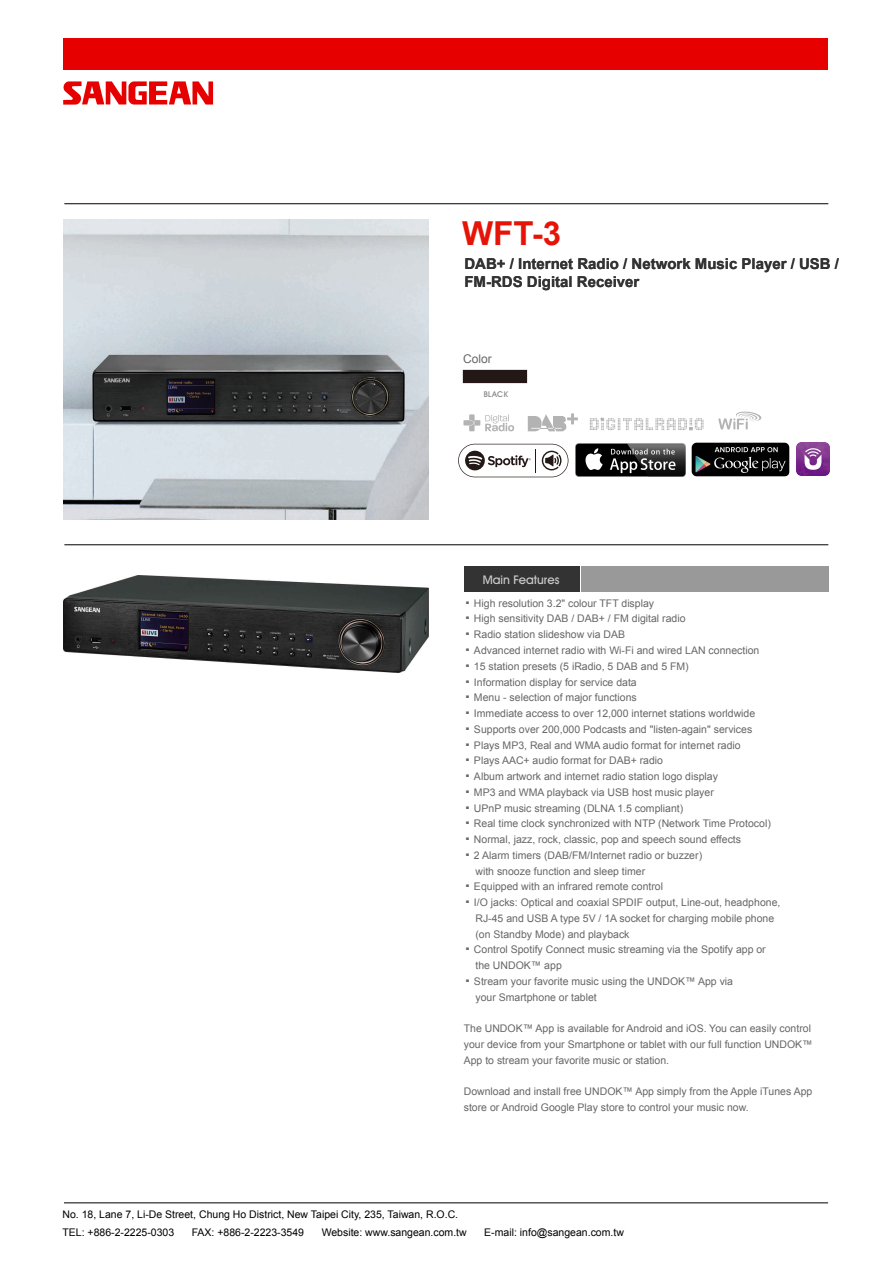
<style>
.page{position:relative;width:893px;height:1263px;background:#fff}
.page>*{position:absolute;margin:0;border:0;box-sizing:border-box;transform-origin:0 0}
.t1{font:700 33px "Arial";color:#e61407}
.t2{font:27px "Arial";color:#666}
.t3{font:700 15px/18px "Arial";color:#333}
.t4{font:500 12px "Avant Garde IT Cby BT";color:#ccc}
.t5{font:12px "Arial";color:#666}
.t6{font:10.5px/15.8px "Arial";color:#666}
.t7{font:10.5px/18px "Arial";color:#000}
.t8{font:500 7.95px "Avant Garde IT Cby BT";letter-spacing:.05em;color:#7f7f7f}
</style>
<div class="page">
<div style="left:64px;top:38px;width:764px;height:32px;background:#e60000"></div>
<hr style="left:64px;top:544px;width:764px;height:1px;background:#000">
<hr style="left:64px;top:1202px;width:764px;height:1px;background:#000">
<svg style="left:63px;top:81px;width:150px;height:24px"></svg>
<div style="left:465px;top:566px;width:115px;height:26px;background:#333"></div>
<div style="left:581px;top:566px;width:247px;height:26px;background:#999"></div>
<hr style="left:64px;top:203px;width:764px;height:1px;background:#000">
<svg style="left:718px;top:412px;width:43px;height:18px"></svg>
<div style="left:463px;top:370px;width:64px;height:13px;background:#231815"></div>
<svg style="left:528px;top:413px;width:50px;height:18px"></svg>
<svg style="left:463px;top:414px;width:51px;height:17px"></svg>
<svg style="left:590px;top:418px;width:114px;height:12px"></svg>
<img style="left:63px;top:219px;width:366px;height:300px">
<img style="left:64px;top:576px;width:364px;height:96px">
<img style="left:575px;top:444px;width:110px;height:32px">
<img style="left:691px;top:442px;width:98px;height:34px">
<img style="left:796px;top:443px;width:33px;height:33px">
<svg style="left:458px;top:444px;width:110px;height:33px"></svg>
<h1 class="t1" style="left:462px;top:212px;width:100px">WFT-3</h1>
<h3 class="t3" style="left:464px;top:255px;width:376px">DAB+ / Internet Radio / Network Music Player / USB /<br>FM-RDS Digital Receiver</h3>
<p class="t5" style="left:463px;top:351px;width:30px">Color</p>
<p class="t8" style="left:484px;top:390px;width:26px">BLACK</p>
<p class="t4" style="left:483px;top:572px;width:78px">Main Features</p>
<h2 class="t2" style="left:464px;top:577px;width:9px">.</h2>
<p class="t6" style="left:474px;top:595px;width:182px">High resolution 3.2" colour TFT display</p>
<h2 class="t2" style="left:464px;top:592px;width:9px">.</h2>
<p class="t6" style="left:474px;top:611px;width:213px">High sensitivity DAB / DAB+ / FM digital radio</p>
<h2 class="t2" style="left:464px;top:608px;width:9px">.</h2>
<p class="t6" style="left:474px;top:627px;width:153px">Radio station slideshow via DAB</p>
<h2 class="t2" style="left:464px;top:624px;width:9px">.</h2>
<p class="t6" style="left:474px;top:642px;width:287px">Advanced internet radio with Wi-Fi and wired LAN connection</p>
<h2 class="t2" style="left:464px;top:640px;width:9px">.</h2>
<p class="t6" style="left:474px;top:658px;width:216px">15 station presets (5 iRadio, 5 DAB and 5 FM)</p>
<h2 class="t2" style="left:464px;top:655px;width:9px">.</h2>
<p class="t6" style="left:474px;top:674px;width:164px">Information display for service data</p>
<h2 class="t2" style="left:464px;top:671px;width:9px">.</h2>
<p class="t6" style="left:474px;top:690px;width:164px">Menu - selection of major functions</p>
<h2 class="t2" style="left:464px;top:687px;width:9px">.</h2>
<p class="t6" style="left:474px;top:705px;width:283px">Immediate access to over 12,000 internet stations worldwide</p>
<h2 class="t2" style="left:464px;top:703px;width:9px">.</h2>
<p class="t6" style="left:474px;top:721px;width:280px">Supports over 200,000 Podcasts and "listen-again" services</p>
<h2 class="t2" style="left:464px;top:718px;width:9px">.</h2>
<p class="t6" style="left:474px;top:737px;width:268px">Plays MP3, Real and WMA audio format for internet radio</p>
<h2 class="t2" style="left:464px;top:734px;width:9px">.</h2>
<p class="t6" style="left:474px;top:753px;width:191px">Plays AAC+ audio format for DAB+ radio</p>
<h2 class="t2" style="left:464px;top:750px;width:9px">.</h2>
<p class="t6" style="left:474px;top:768px;width:245px">Album artwork and internet radio station logo display</p>
<h2 class="t2" style="left:464px;top:766px;width:9px">.</h2>
<p class="t6" style="left:474px;top:784px;width:241px">MP3 and WMA playback via USB host music player</p>
<h2 class="t2" style="left:464px;top:781px;width:9px">.</h2>
<p class="t6" style="left:474px;top:800px;width:211px">UPnP music streaming (DLNA 1.5 compliant)</p>
<h2 class="t2" style="left:464px;top:797px;width:9px">.</h2>
<p class="t6" style="left:474px;top:816px;width:298px">Real time clock synchronized with NTP (Network Time Protocol)</p>
<h2 class="t2" style="left:464px;top:813px;width:9px">.</h2>
<p class="t6" style="left:474px;top:831px;width:269px">Normal, jazz, rock, classic, pop and speech sound effects</p>
<h2 class="t2" style="left:464px;top:829px;width:9px">.</h2>
<p class="t6" style="left:474px;top:847px;width:230px">2 Alarm timers (DAB/FM/Internet radio or buzzer) with snooze function and sleep timer</p>
<h2 class="t2" style="left:464px;top:860px;width:9px">.</h2>
<p class="t6" style="left:474px;top:879px;width:191px">Equipped with an infrared remote control</p>
<h2 class="t2" style="left:464px;top:876px;width:9px">.</h2>
<p class="t6" style="left:474px;top:894px;width:308px">I/O jacks: Optical and coaxial SPDIF output, Line-out, headphone,<br>RJ-45 and USB A type 5V / 1A socket for charging mobile phone (on Standby Mode) and playback</p>
<h2 class="t2" style="left:464px;top:923px;width:9px">.</h2>
<p class="t6" style="left:474px;top:942px;width:293px">Control Spotify Connect music streaming via the Spotify app or the UNDOK™ app</p>
<h2 class="t2" style="left:464px;top:955px;width:9px">.</h2>
<p class="t6" style="left:474px;top:973px;width:261px">Stream your favorite music using the UNDOK™ App via your Smartphone or tablet</p>
<p class="t6" style="left:464px;top:1020px;width:350px">The UNDOK™ App is available for Android and iOS. You can easily control your device from your Smartphone or tablet with our full function UNDOK™<br>App to stream your favorite music or station.</p>
<p class="t6" style="left:464px;top:1083px;width:350px">Download and install free UNDOK™ App simply from the Apple iTunes App store or Android Google Play store to control your music now.</p>
<p class="t7" style="left:62px;top:1206px;width:397px">No. 18, Lane 7, Li-De Street, Chung Ho District, New Taipei City, 235, Taiwan, R.O.C.<br>TEL: +886-2-2225-0303</p>
<p class="t7" style="left:192px;top:1224px;width:114px">FAX: +886-2-2223-3549</p>
<p class="t7" style="left:322px;top:1224px;width:147px">Website: www.sangean.com.tw</p>
<p class="t7" style="left:484px;top:1224px;width:141px">E-mail: info@sangean.com.tw</p>
</div>
